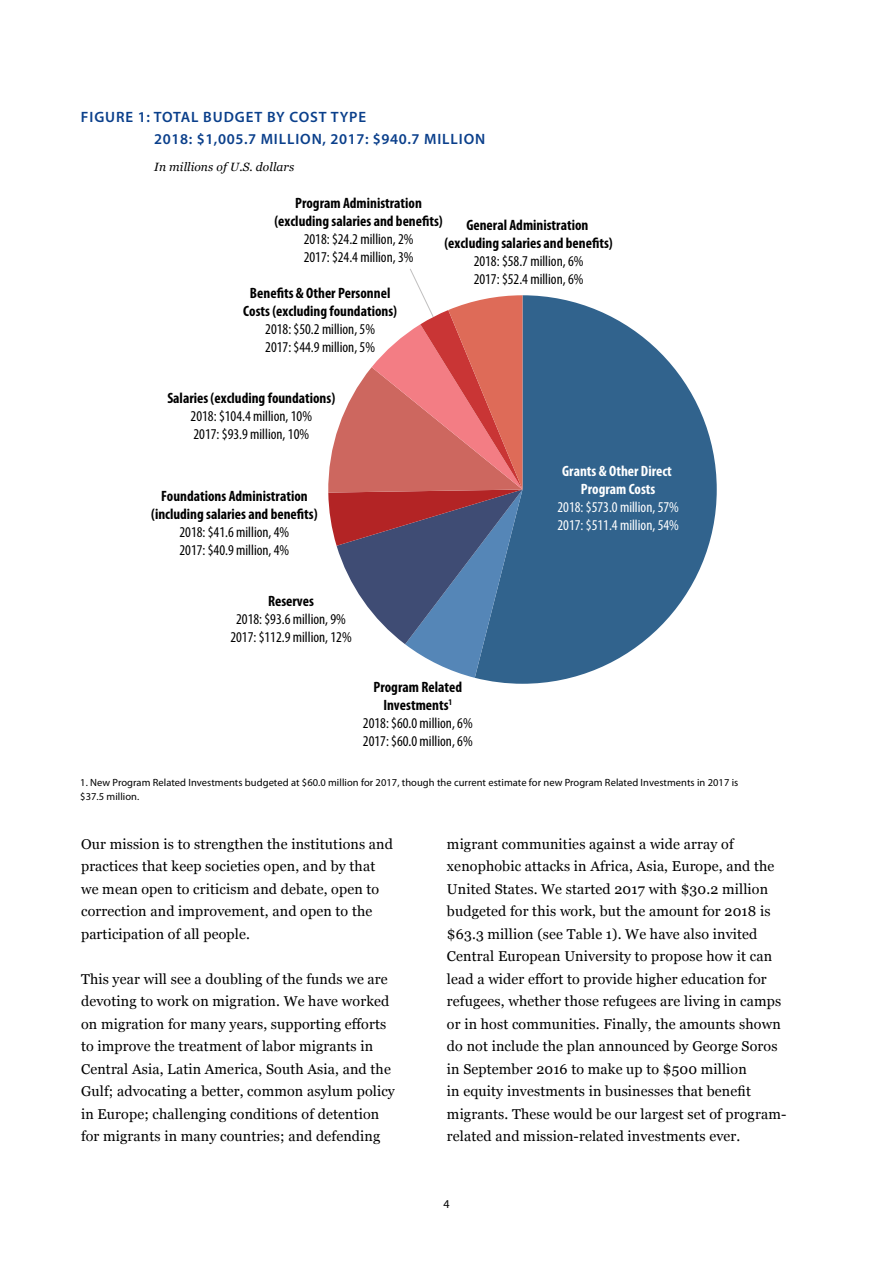
<style>
.page{position:relative;width:893px;height:1263px;background:#fff}
.page>*{position:absolute;margin:0;border:0;box-sizing:border-box;transform-origin:0 0}
.t1{font:condensed 15px/18px "Myriad Pro";color:#000}
.t2{font:700 condensed 15px/18px "Myriad Pro";color:#000;text-align:center}
.t3{font:600 15px/22.5px "Myriad Pro";letter-spacing:.06em;color:#0a3f8b}
.t4{font:condensed 15px/18px "Myriad Pro";color:#fff}
.t5{font:700 condensed 15px/18px "Myriad Pro";color:#fff;text-align:center}
.t6{font:14.25px/22.5px "Georgia";letter-spacing:.01em;color:#000}
.t7{font:italic 12px "Georgia";letter-spacing:.01em;color:#000}
.t8{font:12px "Myriad Pro";color:#000}
.t9{font:10.5px/13.5px "Myriad Pro";letter-spacing:.005em;color:#000}
.s1{font-weight:700}
</style>
<div class="page">
<svg style="left:476px;top:295px;width:241px;height:389px;fill:#31638d"></svg>
<svg style="left:328px;top:269px;width:194px;height:409px"></svg>
<p class="t3" style="left:154px;top:106px;width:333px;text-indent:-73px">FIGURE 1: TOTAL BUDGET BY COST TYPE<br>2018: $1,005.7 MILLION, 2017: $940.7 MILLION</p>
<p class="t7" style="left:154px;top:158px;width:142px">In millions of U.S. dollars</p>
<p class="t2" style="left:274px;top:194px;width:170px">Program Administration (excluding salaries and benefits)</p>
<p class="t1" style="left:304px;top:230px;width:111px">2018: $24.2 million, 2%<br>2017: $24.4 million, 3%</p>
<p class="t2" style="left:243px;top:284px;width:155px">Benefits &amp; Other Personnel<br>Costs (excluding foundations)</p>
<p class="t1" style="left:265px;top:320px;width:111px">2018: $50.2 million, 5%<br>2017: $44.9 million, 5%</p>
<p class="t2" style="left:167px;top:389px;width:169px">Salaries (excluding foundations)</p>
<p class="t1" style="left:191px;top:407px;width:123px">2018: $104.4 million, 10%<br>2017: $93.9 million, 10%</p>
<p class="t2" style="left:444px;top:217px;width:170px">General Administration (excluding salaries and benefits)</p>
<p class="t1" style="left:474px;top:253px;width:111px">2018: $58.7 million, 6%<br>2017: $52.4 million, 6%</p>
<p class="t2" style="left:151px;top:487px;width:168px">Foundations Administration (including salaries and benefits)</p>
<p class="t1" style="left:179px;top:523px;width:111px">2018: $41.6 million, 4%<br>2017: $40.9 million, 4%</p>
<p class="t2" style="left:268px;top:592px;width:47px">Reserves</p>
<p class="t1" style="left:230px;top:610px;width:123px;text-align:center">2018: $93.6 million, 9%<br>2017: $112.9 million, 12%</p>
<p class="t5" style="left:562px;top:462px;width:111px">Grants &amp; Other Direct<br>Program Costs</p>
<p class="t4" style="left:558px;top:498px;width:123px">2018: $573.0 million, 57%<br>2017: $511.4 million, 54%</p>
<p class="t1" style="left:363px;top:679px;width:111px;text-align:center"><span class="s1">Program Related<br>Investments</span><sup>1<br></sup>2018: $60.0 million, 6%<br>2017: $60.0 million, 6%</p>
<p class="t9" style="left:80px;top:776px;width:660px">1. New Program Related Investments budgeted at $60.0 million for 2017, though the current estimate for new Program Related Investments in 2017 is $37.5 million.</p>
<p class="t6" style="left:81px;top:832px;width:313px">Our mission is to strengthen the institutions and practices that keep societies open, and by that we mean open to criticism and debate, open to correction and improvement, and open to the participation of all people.</p>
<p class="t6" style="left:81px;top:967px;width:315px">This year will see a doubling of the funds we are devoting to work on migration. We have worked on migration for many years, supporting efforts to improve the treatment of labor migrants in Central Asia, Latin America, South Asia, and the Gulf; advocating a better, common asylum policy in Europe; challenging conditions of detention for migrants in many countries; and defending</p>
<p class="t6" style="left:447px;top:832px;width:341px">migrant communities against a wide array of xenophobic attacks in Africa, Asia, Europe, and the United States. We started 2017 with $30.2 million budgeted for this work, but the amount for 2018 is $63.3 million (see Table 1). We have also invited Central European University to propose how it can lead a wider effort to provide higher education for refugees, whether those refugees are living in camps or in host communities. Finally, the amounts shown do not include the plan announced by George Soros in September 2016 to make up to $500 million<br>in equity investments in businesses that benefit migrants. These would be our largest set of program&shy;related and mission-related investments ever.</p>
<p class="t8" style="left:443px;top:1197px;width:8px">4</p>
</div>
